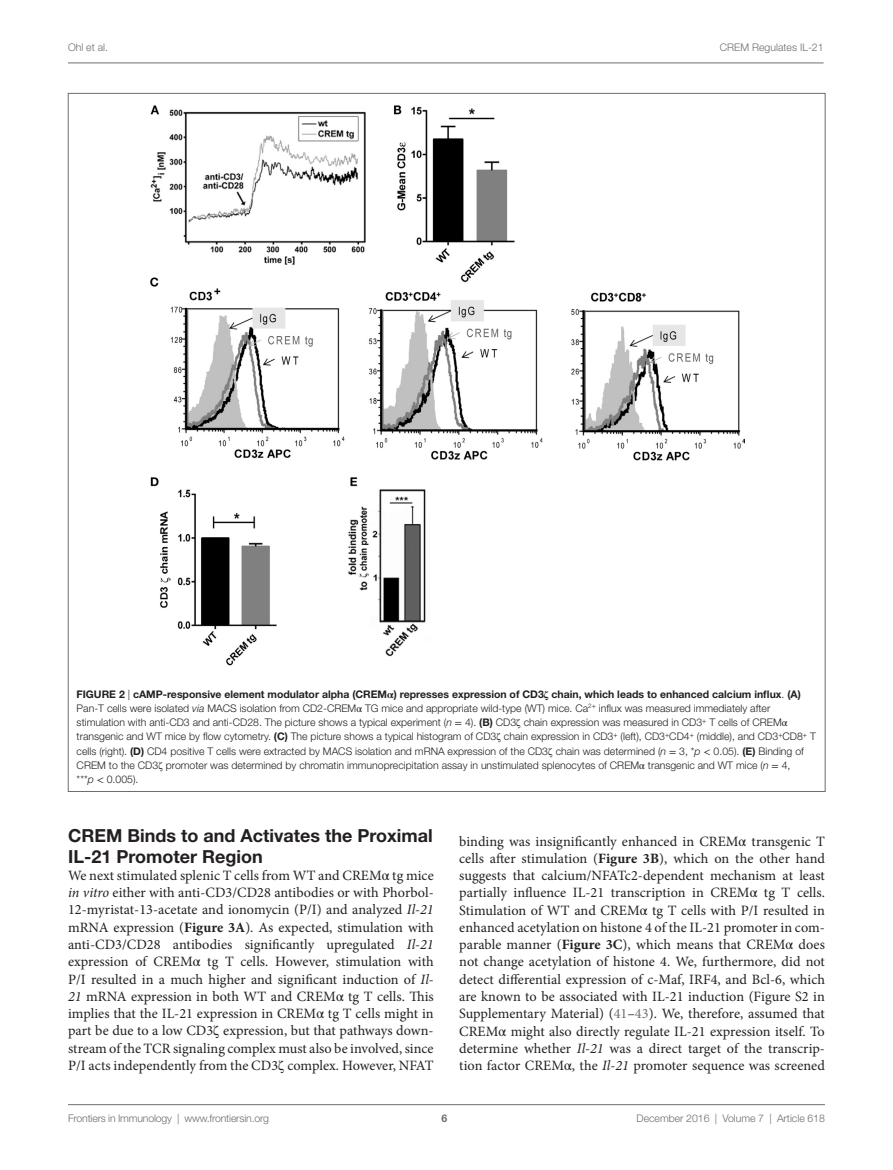
<style>
.page{position:relative;width:893px;height:1170px;background:#fff}
.page>*{position:absolute;margin:0;border:0;box-sizing:border-box;transform-origin:0 0}
.t1{font:700 18px/21px "Helvetica Neue LT Std";color:#231f20}
.t2{font:14.25px/17.2px "Minion Pro";letter-spacing:.005em;color:#231f20;text-align:justify}
.t3{font:300 10.5px/14.2px "Helvetica Neue LT Std";color:#231f20}
.t4{font:300 10.5px "Helvetica Neue LT Std";color:#6c6d70}
.t5{font:700 10.5px "Helvetica Neue LT Std";color:#231f20}
.t6{font:700 10.5px "Helvetica Neue LT Std";color:#6c6d70}
.s1{font-weight:300}
.s2{font-weight:700}
.s3{font-family:"STIX General";font-weight:700}
.s4{font-style:italic}
.s5{font-family:"STIX General";font-weight:400}
.s6{font-family:"STIX General"}
.s7{color:#6c6d70}
</style>
<div class="page">
<img style="left:150px;top:105px;width:594px;height:561px">
<hr style="left:68px;top:63px;width:756px;height:1px;background:#6c6d70">
<hr style="left:68px;top:1104px;width:757px;height:1px;background:#6c6d70">
<p class="t4" style="left:68px;top:41px;width:42px">Ohl et al.</p>
<p class="t4" style="left:720px;top:41px;width:105px">CREM Regulates IL-21</p>
<p class="t5" style="left:77px;top:687px;width:287px">Figure 2 <span class="s1">|</span> cAMP-responsive element modulator alpha (CRE</p>
<p class="t3" style="left:77px;top:686px;width:741px;text-indent:301px"><span class="s2">M</span><span class="s3">α</span><span class="s2">) represses expression of CD3</span><span class="s3">ζ</span> <span class="s2">chain, which leads to enhanced calcium influx</span>. <span class="s2">(A)<br></span>Pan-T cells were isolated <span class="s4">via</span> MACS isolation from CD2-CREM<span class="s5">α</span> TG mice and appropriate wild-type (WT) mice. Ca<sup>2</sup><sup>+</sup> influx was measured immediately after stimulation with anti-CD3 and anti-CD28. The picture shows a typical experiment (<span class="s4">n</span> <span class="s5">=</span> 4). <span class="s2">(B)</span> CD3<span class="s5">ζ</span> chain expression was measured in CD3<sup>+</sup> T cells of CREM<span class="s5">α </span>transgenic and WT mice by flow cytometry. <span class="s2">(C)</span> The picture shows a typical histogram of CD3<span class="s5">ζ</span> chain expression in CD3<sup>+</sup> (left), CD3<sup>+</sup>CD4<sup>+</sup> (middle), and CD3<sup>+</sup>CD8<sup>+</sup> T cells (right). <span class="s2">(D)</span> CD4 positive T cells were extracted by MACS isolation and mRNA expression of the CD3<span class="s5">ζ</span> chain was determined (<span class="s4">n</span> <span class="s5">=</span> 3, *<span class="s4">p</span> <span class="s5">&lt;</span> 0.05). <span class="s2">(E)</span> Binding of CREM to the CD3<span class="s5">ζ</span> promoter was determined by chromatin immunoprecipitation assay in unstimulated splenocytes of CREM<span class="s5">α</span> transgenic and WT mice (<span class="s4">n</span> <span class="s5">=</span> 4,<br>***<span class="s4">p</span> <span class="s5">&lt;</span> 0.005).</p>
<p class="t1" style="left:68px;top:824px;width:14px">CRE</p>
<p class="t1" style="left:68px;top:824px;width:366px;text-indent:38px">M Binds to and Activates the Proximal<br>IL-21 Promoter Region</p>
<p class="t2" style="left:68px;top:866px;width:367px">We next stimulated splenic T cells from WT and CREM<span class="s6">α</span> tg mice <span class="s4">in vitro</span> either with anti-CD3/CD28 antibodies or with Phorbol-12-myristat-13-acetate and ionomycin (P/I) and analyzed <span class="s4">Il-21 </span>mRNA expression (<span class="s2">Figure 3A</span>). As expected, stimulation with anti-CD3/CD28 antibodies significantly upregulated <span class="s4">Il-21 </span>expression of CREM<span class="s6">α</span> tg T cells. However, stimulation with P/I resulted in a much higher and significant induction of <span class="s4">Il-21</span> mRNA expression in both WT and CREM<span class="s6">α</span> tg T cells. This implies that the IL-21 expression in CREM<span class="s6">α</span> tg T cells might in part be due to a low CD3<span class="s6">ζ</span> expression, but that pathways down&shy;stream of the TCR signaling complex must also be involved, since P/I acts independently from the CD3<span class="s6">ζ</span> complex. However, NFAT</p>
<p class="t2" style="left:459px;top:832px;width:367px">binding was insignificantly enhanced in CREM<span class="s6">α</span> transgenic T cells after stimulation (<span class="s2">Figure 3B</span>), which on the other hand suggests that calcium/NFATc2-dependent mechanism at least partially influence IL-21 transcription in CREM<span class="s6">α</span> tg T cells.<br>Stimulation of WT and CREM<span class="s6">α</span> tg T cells with P/I resulted in enhanced acetylation on histone 4 of the IL-21 promoter in com&shy;parable manner (<span class="s2">Figure 3C</span>), which means that CREM<span class="s6">α</span> does not change acetylation of histone 4. We, furthermore, did not detect differential expression of c-Maf, IRF4, and Bcl-6, which are known to be associated with IL-21 induction (Figure S2 in Supplementary Material) (<span class="s7">41</span>–<span class="s7">43</span>). We, therefore, assumed that CREM<span class="s6">α</span> might also directly regulate IL-21 expression itself. To determine whether <span class="s4">Il-21</span> was a direct target of the transcrip&shy;tion factor CREM<span class="s6">α</span>, the <span class="s4">Il-21</span> promoter sequence was screened</p>
<p class="t4" style="left:68px;top:1111px;width:203px">Frontiers in Immunology | www.frontiersin.org</p>
<p class="t4" style="left:636px;top:1111px;width:190px">December 2016 | Volume 7 | Article 618</p>
<p class="t6" style="left:441px;top:1111px;width:7px">6</p>
</div>
